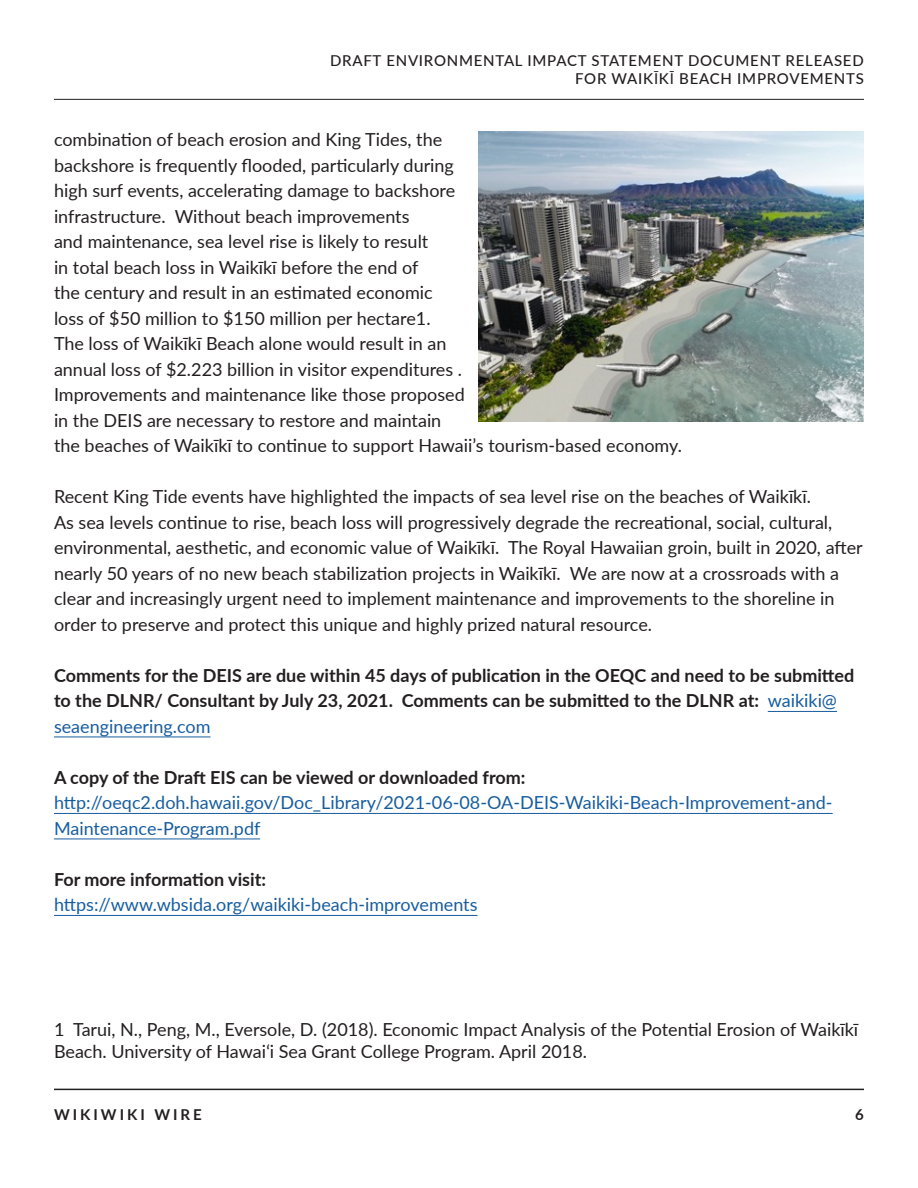
<style>
.page{position:relative;width:918px;height:1188px;background:#fff}
.page>*{position:absolute;margin:0;border:0;box-sizing:border-box;transform-origin:0 0}
.t1{font:18px/25.5px "Lato";color:#231f20}
.t2{font:700 18px/25.5px "Lato";color:#231f20}
.t3{font:18px/25.5px "Lato";color:#175d9e}
.t4{font:500 15px/18px "Lato";letter-spacing:.05em;color:#231f20;text-align:right}
.t5{font:700 15px "Lato";letter-spacing:.2em;color:#231f20}
.s1{font-weight:400}
.s2{font-weight:400;color:#175d9e}
</style>
<div class="page">
<hr style="left:54px;top:1089px;width:810px;height:1px;background:#231f20">
<hr style="left:768px;top:711px;width:69px;height:1px;background:#175d9e">
<hr style="left:54px;top:737px;width:156px;height:1px;background:#175d9e">
<hr style="left:54px;top:813px;width:779px;height:1px;background:#175d9e">
<hr style="left:54px;top:839px;width:206px;height:1px;background:#175d9e">
<hr style="left:54px;top:915px;width:424px;height:1px;background:#175d9e">
<img style="left:478px;top:132px;width:386px;height:289px">
<hr style="left:54px;top:99px;width:810px;height:1px;background:#231f20">
<p class="t4" style="left:330px;top:51px;width:535px">DRAFT ENVIRONMENTAL IMPACT STATEMENT DOCUMENT RELEASED<br>FOR WAIK<span class="s1">Ī</span>K<span class="s1">Ī</span> BEACH IMPROVEMENTS</p>
<p class="t1" style="left:54px;top:126px;width:630px">combination of beach erosion and King Tides, the<br>backshore is frequently flooded, particularly during<br>high surf events, accelerating damage to backshore<br>infrastructure. Without beach improvements<br>and maintenance, sea level rise is likely to result<br>in total beach loss in Waikīkī before the end of<br>the century and result in an estimated economic<br>loss of $50 million to $150 million per hectare1.<br>The loss of Waikīkī Beach alone would result in an<br>annual loss of $2.223 billion in visitor expenditures .<br>Improvements and maintenance like those proposed<br>in the DEIS are necessary to restore and maintain<br>the beaches of Waikīkī to continue to support Hawaii’s tourism-based economy.</p>
<p class="t1" style="left:54px;top:483px;width:810px">Recent King Tide events have highlighted the impacts of sea level rise on the beaches of Waikīkī.<br>As sea levels continue to rise, beach loss will progressively degrade the recreational, social, cultural, environmental, aesthetic, and economic value of Waikīkī. The Royal Hawaiian groin, built in 2020, after nearly 50 years of no new beach stabilization projects in Waikīkī. We are now at a crossroads with a clear and increasingly urgent need to implement maintenance and improvements to the shoreline in order to preserve and protect this unique and highly prized natural resource.</p>
<p class="t2" style="left:54px;top:662px;width:802px">Comments for the DEIS are due within 45 days of publication in the OEQC and need to be submitted to the DLNR/ Consultant by July 23, 2021. Comments can be submitted to the DLNR at: <span class="s2">waikiki@ seaengineering.com</span></p>
<p class="t2" style="left:54px;top:764px;width:473px">A copy of the Draft EIS can be viewed or downloaded from:</p>
<p class="t3" style="left:54px;top:789px;width:780px">http://oeqc2.doh.hawaii.gov/Doc_Library/2021-06-08-OA-DEIS-Waikiki-Beach-Improvement-and-<br>Maintenance-Program.pdf</p>
<p class="t2" style="left:54px;top:866px;width:214px">For more information visit:</p>
<p class="t3" style="left:54px;top:891px;width:425px">https://www.wbsida.org/waikiki-beach-improvements</p>
<p class="t1" style="left:54px;top:1018px;width:806px;line-height:21.6px">1 Tarui, N., Peng, M., Eversole, D. (2018). Economic Impact Analysis of the Potential Erosion of Waikīkī<br>Beach. University of Hawaiʻi Sea Grant College Program. April 2018.</p>
<p class="t5" style="left:54px;top:1103px;width:149px">WIKIWIKI WIRE</p>
<p class="t5" style="left:855px;top:1103px;width:10px">6</p>
</div>
